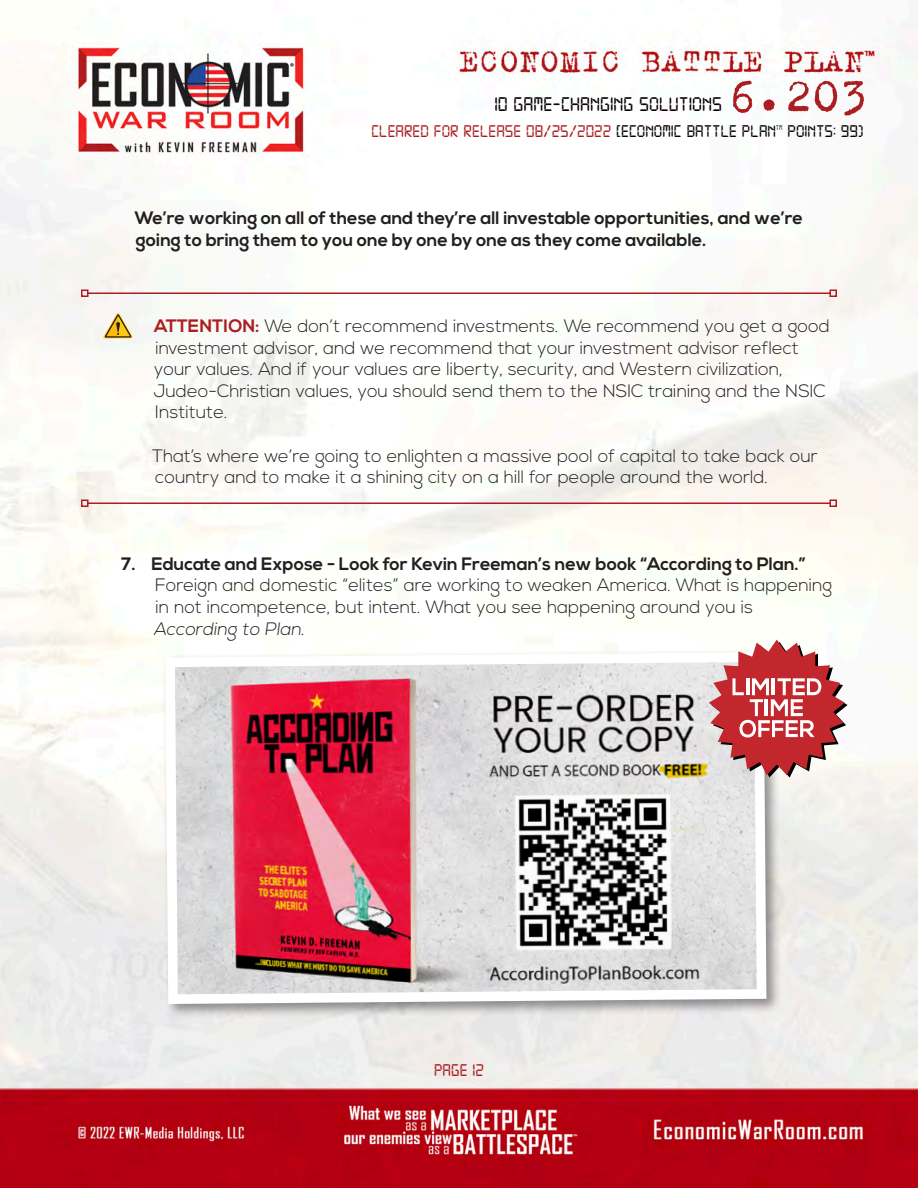
<style>
.page{position:relative;width:918px;height:1188px;background:#fff}
.page>*{position:absolute;margin:0;border:0;box-sizing:border-box;transform-origin:0 0}
.t1{font:51px "Trixie";color:#aa1e21}
.t2{font:21px "Digital 7";color:#080302}
.t3{font:300 18px/21.6px "Nexa";color:#231f20}
.Main_Number_Section{font:700 18px/21.6px "Nexa";color:#231f20}
.t4{font:18px "Digital 7";color:#aa1e21}
.t5{font:18px "Digital 7";color:#080302}
.t6{font:7.05px "Digital 7";color:#080302}
.s1{color:#080302}
.s2{font-weight:700;color:#aa1e21}
</style>
<div class="page">
<img style="left:0;top:5px;width:918px;height:1183px">
<svg style="left:103px;top:312px;width:30px;height:26px"></svg>
<div style="left:161px;top:649px;width:620px;height:370px;background:#231f20;opacity:.48"></div>
<svg style="left:160px;top:647px;width:611px;height:362px"></svg>
<hr style="left:88px;top:292px;width:742px;height:2px;background:#aa1e21">
<div style="left:81px;top:290px;width:7px;height:7px;border:2px solid #aa1e21"></div>
<div style="left:830px;top:290px;width:7px;height:7px;border:2px solid #aa1e21"></div>
<hr style="left:88px;top:502px;width:742px;height:2px;background:#aa1e21">
<div style="left:81px;top:500px;width:7px;height:7px;border:2px solid #aa1e21"></div>
<div style="left:830px;top:500px;width:7px;height:7px;border:2px solid #aa1e21"></div>
<svg style="left:708px;top:638px;width:141px;height:141px"></svg>
<h1 class="t1" style="left:728px;top:62px;width:142px">6.203</h1>
<p class="t4" style="left:371px;top:123px;width:406px">CLEARED FOR RELEASE 08/25/2022 <span class="s1">[ECONOMIC BATTLE PLAN</span></p>
<p class="t6" style="left:776px;top:124px;width:8px">TM</p>
<p class="t5" style="left:788px;top:123px;width:78px">POINTS: 99)</p>
<p class="t2" style="left:495px;top:95px;width:229px">10 GAME-CHANGING SOLUTIONS</p>
<p class="Main_Number_Section" style="left:135px;top:208px;width:670px">We’re working on all of these and they’re all investable opportunities, and we’re going to bring them to you one by one by one as they come available.</p>
<p class="t3" style="left:153px;top:316px;width:678px"><span class="s2">ATTENTION:</span> We don’t recommend investments. We recommend you get a good investment advisor, and we recommend that your investment advisor reflect your values. And if your values are liberty, security, and Western civilization, Judeo-Christian values, you should send them to the NSIC training and the NSIC Institute.</p>
<p class="t3" style="left:152px;top:446px;width:667px">That’s where we’re going to enlighten a massive pool of capital to take back our country and to make it a shining city on a hill for people around the world.</p>
<p class="Main_Number_Section" style="left:121px;top:553px;width:686px">7. Educate and Expose - Look for Kevin Freeman’s new book “According to Plan.”</p>
<p class="t3" style="left:154px;top:575px;width:680px">Foreign and domestic “elites” are working to weaken America. What is happening in not incompetence, but intent. What you see happening around you is<br>According to Plan.</p>
<p class="t4" style="left:434px;top:1062px;width:51px">PAGE 12</p>
</div>
